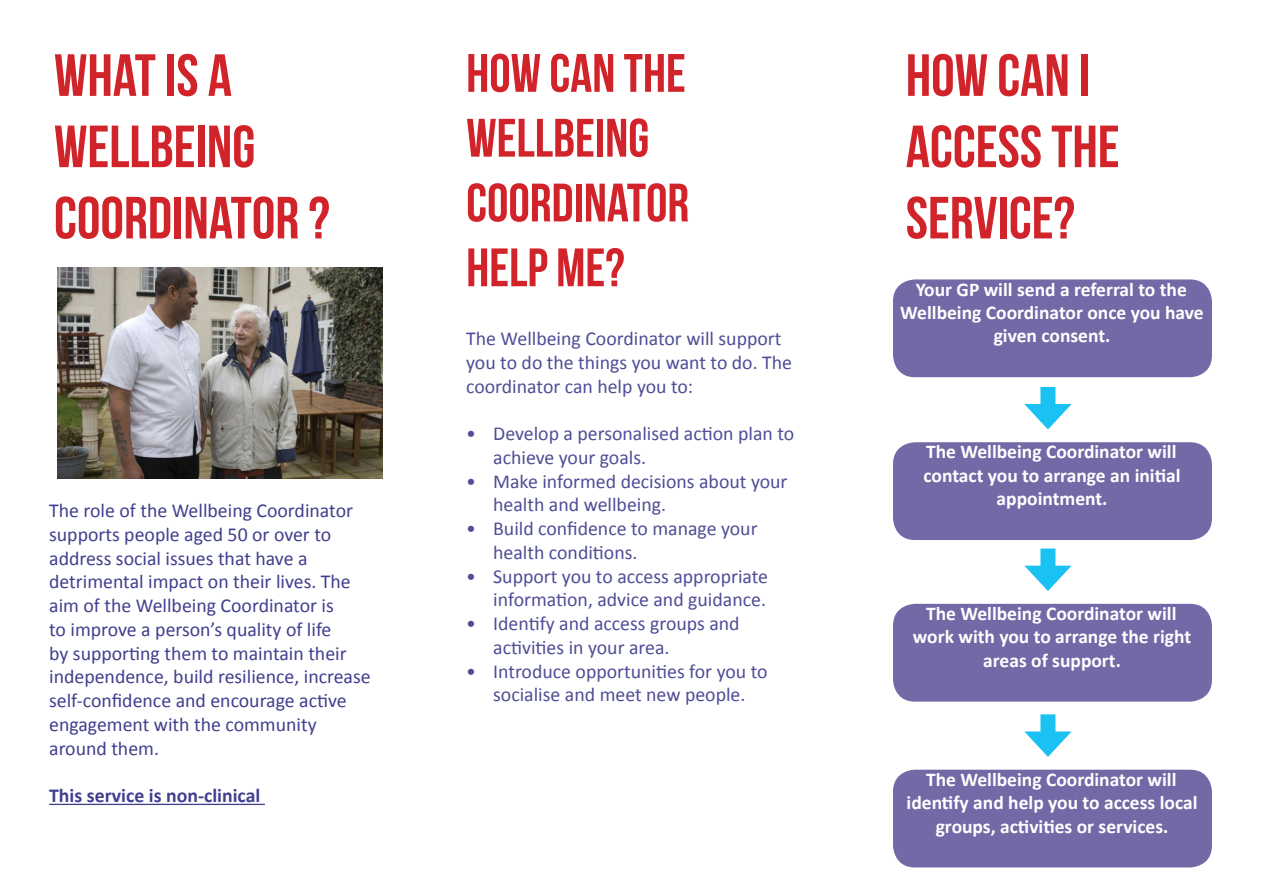
<style>
.page{position:relative;width:1263px;height:893px;background:#fff}
.page>*{position:absolute;margin:0;border:0;box-sizing:border-box;transform-origin:0 0}
.t1{font:59.4px "Bebas Neue";color:#d1232a}
.t2{font:54px "Bebas Neue";color:#d1232a}
.t3{font:19.8px/23.7px "Calibri";color:#4f4d96}
.t4{font:19.8px/23.7px "Calibri";color:#413f8e}
.t5{font:700 19.8px "Calibri";color:#413f8e}
.t6{font:700 19.5px/23.4px "Calibri";color:#fff;text-align:center}
</style>
<div class="page">
<hr style="left:49px;top:804px;width:216px;height:1px;background:#413f8e">
<img style="left:57px;top:268px;width:325px;height:210px">
<div style="left:894px;top:280px;width:317px;height:96px;background:#716aa7;border-radius:21px"></div>
<div style="left:893px;top:279px;width:319px;height:98px;border:2px solid #716aa7;border-radius:21px"></div>
<div style="left:894px;top:443px;width:317px;height:96px;background:#716aa7;border-radius:21px"></div>
<div style="left:893px;top:442px;width:319px;height:98px;border:2px solid #716aa7;border-radius:21px"></div>
<div style="left:894px;top:605px;width:317px;height:96px;background:#716aa7;border-radius:21px"></div>
<div style="left:893px;top:604px;width:319px;height:98px;border:2px solid #716aa7;border-radius:21px"></div>
<div style="left:894px;top:770px;width:317px;height:97px;background:#716aa7;border-radius:21px"></div>
<div style="left:893px;top:770px;width:319px;height:97px;border:2px solid #716aa7;border-radius:21px"></div>
<div style="left:1040px;top:394px;width:15px;height:20px;background:#1ac1f3"></div>
<svg style="left:1024px;top:404px;width:47px;height:25px"></svg>
<div style="left:1040px;top:556px;width:15px;height:20px;background:#1ac1f3"></div>
<svg style="left:1024px;top:566px;width:47px;height:25px"></svg>
<div style="left:1040px;top:722px;width:15px;height:19px;background:#1ac1f3"></div>
<svg style="left:1024px;top:731px;width:47px;height:26px"></svg>
<p class="t1" style="left:54px;top:43px;width:179px">WHAT IS A</p>
<p class="t1" style="left:54px;top:114px;width:203px">WELLBEING</p>
<p class="t1" style="left:54px;top:185px;width:277px">COORDINATOR ?</p>
<p class="t4" style="left:49px;top:499px;width:305px">The role of the Wellbeing Coordinator supports people aged 50 or over to</p>
<p class="t4" style="left:49px;top:546px;width:260px">address social issues that have a</p>
<p class="t4" style="left:49px;top:570px;width:323px">detrimental impact on their lives. The aim of the Wellbeing Coordinator is<br>to improve a person’s quality of life<br>by supporting them to maintain their independence, build resilience, increase self-confidence and encourage active</p>
<p class="t4" style="left:49px;top:712px;width:269px">engagement with the community around them.</p>
<p class="t5" style="left:49px;top:783px;width:213px">This service is non-clinical</p>
<p class="t2" style="left:466px;top:44px;width:221px">HOW CAN THE</p>
<p class="t2" style="left:466px;top:108px;width:185px">WELLBEING</p>
<p class="t2" style="left:466px;top:173px;width:224px">COORDINATOR</p>
<p class="t2" style="left:466px;top:238px;width:160px">HELP ME?</p>
<p class="t3" style="left:466px;top:327px;width:327px">The Wellbeing Coordinator will support you to do the things you want to do. The coordinator can help you to:</p>
<p class="t3" style="left:493px;top:422px;width:303px;text-indent:-27px">• Develop a personalised action plan to achieve your goals.</p>
<p class="t3" style="left:493px;top:469px;width:296px;text-indent:-27px">• Make informed decisions about your health and wellbeing.</p>
<p class="t3" style="left:493px;top:517px;width:266px;text-indent:-27px">• Build confidence to manage your health conditions.</p>
<p class="t3" style="left:466px;top:564px;width:303px;text-align:right">• Support you to access appropriate information, advice and guidance.</p>
<p class="t3" style="left:493px;top:612px;width:248px;text-indent:-27px">• Identify and access groups and activities in your area.</p>
<p class="t3" style="left:466px;top:659px;width:303px;text-align:center">• Introduce opportunities for you to socialise and meet new people.</p>
<p class="t1" style="left:906px;top:43px;width:186px">HOW CAN I</p>
<p class="t1" style="left:906px;top:114px;width:215px">ACCESS THE</p>
<p class="t1" style="left:906px;top:185px;width:171px">SERVICE?</p>
<p class="t6" style="left:900px;top:277px;width:305px">Your GP will send a referral to the<br>Wellbeing Coordinator once you have given consent.</p>
<p class="t6" style="left:923px;top:440px;width:259px;text-align:left">The Wellbeing Coordinator will contact you to arrange an initial</p>
<p class="t6" style="left:997px;top:487px;width:112px">appointment.</p>
<p class="t6" style="left:913px;top:602px;width:280px">The Wellbeing Coordinator will work with you to arrange the right areas of support.</p>
<p class="t6" style="left:906px;top:768px;width:292px">The Wellbeing Coordinator will identify and help you to access local groups, activities or services.</p>
</div>
